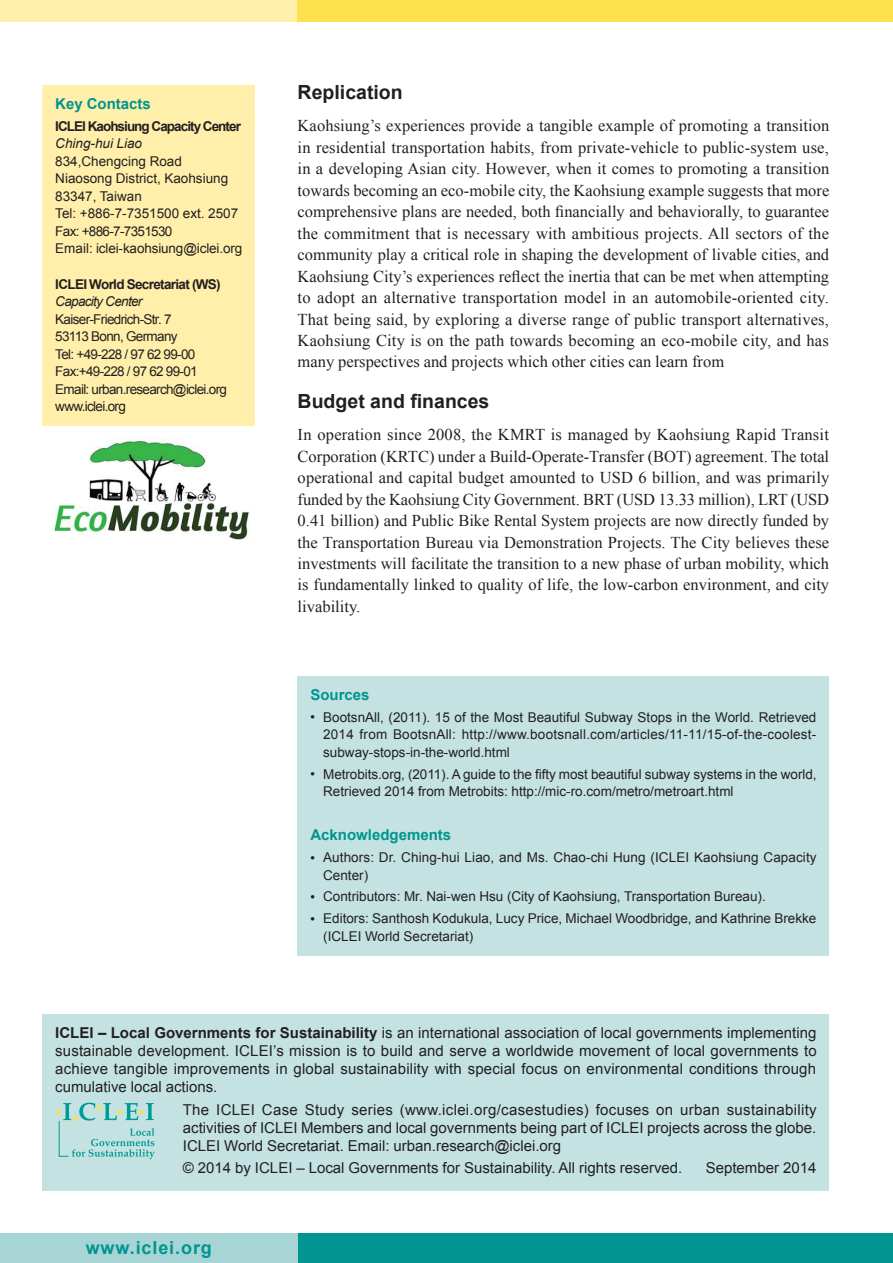
<style>
.page{position:relative;width:893px;height:1263px;background:#fff}
.page>*{position:absolute;margin:0;border:0;box-sizing:border-box;transform-origin:0 0}
.Heading2{font:700 19.5px "Arial";color:#231f20}
.Main_Text{font:700 18px "Arial";letter-spacing:.05em;color:#009590}
.Main_Text-2{font:16.5px/21.5px "Times New Roman";color:#231f20;text-align:justify}
.Imprint_Text{font:15px/18px "Arial";letter-spacing:.015em;color:#231f20;text-align:justify}
.Imprint_Text_below{font:15px/18px "Arial";color:#231f20;text-align:justify}
.Box_Heading{font:700 15px "Arial";color:#009590}
.Box_Text_Key_Contact{font:13.5px/17.5px "Arial";color:#231f20}
.Box_Text_Key_Contact-2{font:13.5px "Arial";letter-spacing:-.05em;color:#231f20}
.Box_Text_Key_Contact-3{font:700 13.5px "Arial";letter-spacing:-.07em;color:#231f20}
.Box_Text_Key_Contact-4{font:700 13.5px "Arial";letter-spacing:-.05em;color:#231f20}
.Box_Text_Key_Contact-5{font:italic 13.5px "Arial";letter-spacing:-.05em;color:#231f20}
.s1{font-style:italic}
.s2{font-weight:700}
</style>
<div class="page">
<div style="left:0;top:0;width:893px;height:21px;background:#ffefaa"></div>
<div style="left:298px;top:0;width:595px;height:21px;background:#ffe04e"></div>
<div style="left:258px;top:1233px;width:635px;height:30px;background:#009590"></div>
<div style="left:0;top:1233px;width:298px;height:30px;background:#a7d5d5"></div>
<div style="left:43px;top:1015px;width:786px;height:176px;background:#c4e2e2"></div>
<svg style="left:56px;top:1103px;width:99px;height:56px"></svg>
<div style="left:298px;top:817px;width:531px;height:139px;background:#c4e2e2"></div>
<div style="left:43px;top:85px;width:212px;height:340px;background:#ffefaa"></div>
<div style="left:298px;top:676px;width:531px;height:146px;background:#c4e2e2"></div>
<img style="left:54px;top:438px;width:196px;height:102px">
<p class="Box_Heading" style="left:55px;top:93px;width:97px">Key Contacts</p>
<p class="Box_Text_Key_Contact-3" style="left:55px;top:117px;width:187px">ICLEI Kaohsiung Capacity Center</p>
<p class="Box_Text_Key_Contact" style="left:55px;top:135px;width:128px"><span class="s1">Ching-hui Liao<br></span>834,Chengcing Road</p>
<p class="Box_Text_Key_Contact" style="left:55px;top:170px;width:174px">Niaosong District, Kaohsiung</p>
<p class="Box_Text_Key_Contact" style="left:55px;top:187px;width:88px">83347, Taiwan</p>
<p class="Box_Text_Key_Contact" style="left:55px;top:205px;width:184px">Tel: +886-7-7351500 ext. 2507</p>
<p class="Box_Text_Key_Contact-2" style="left:55px;top:222px;width:119px">Fax: +886-7-7351530</p>
<p class="Box_Text_Key_Contact" style="left:55px;top:240px;width:189px">Email: iclei-kaohsiung@iclei.org</p>
<p class="Box_Text_Key_Contact-4" style="left:55px;top:275px;width:167px">ICLEI World Secretariat (WS)</p>
<p class="Box_Text_Key_Contact-5" style="left:55px;top:293px;width:89px">Capacity Center</p>
<p class="Box_Text_Key_Contact-2" style="left:55px;top:310px;width:118px">Kaiser-Friedrich-Str. 7</p>
<p class="Box_Text_Key_Contact-2" style="left:55px;top:328px;width:124px">53113 Bonn, Germany</p>
<p class="Box_Text_Key_Contact-2" style="left:55px;top:345px;width:142px">Tel: +49-228 / 97 62 99-00</p>
<p class="Box_Text_Key_Contact-2" style="left:55px;top:363px;width:144px">Fax:+49-228 / 97 62 99-01</p>
<p class="Box_Text_Key_Contact-2" style="left:55px;top:380px;width:173px">Email: urban.research@iclei.org</p>
<p class="Box_Text_Key_Contact-2" style="left:55px;top:398px;width:72px">www.iclei.org</p>
<p class="Heading2" style="left:298px;top:79px;width:107px">Replication</p>
<p class="Main_Text-2" style="left:298px;top:115px;width:533px">Kaohsiung’s experiences provide a tangible example of promoting a transition in residential transportation habits, from private-vehicle to public-system use, in a developing Asian city. However, when it comes to promoting a transition towards becoming an eco-mobile city, the Kaohsiung example suggests that more comprehensive plans are needed, both financially and behaviorally, to guarantee the commitment that is necessary with ambitious projects. All sectors of the community play a critical role in shaping the development of livable cities, and Kaohsiung City’s experiences reflect the inertia that can be met when attempting to adopt an alternative transportation model in an automobile-oriented city.<br>That being said, by exploring a diverse range of public transport alternatives, Kaohsiung City is on the path towards becoming an eco-mobile city, and has many perspectives and projects which other cities can learn from</p>
<p class="Heading2" style="left:298px;top:388px;width:193px">Budget and finances</p>
<p class="Main_Text-2" style="left:298px;top:424px;width:533px">In operation since 2008, the KMRT is managed by Kaohsiung Rapid Transit Corporation (KRTC) under a Build-Operate-Transfer (BOT) agreement. The total operational and capital budget amounted to USD 6 billion, and was primarily funded by the Kaohsiung City Government. BRT (USD 13.33 million), LRT (USD 0.41 billion) and Public Bike Rental System projects are now directly funded by the Transportation Bureau via Demonstration Projects. The City believes these investments will facilitate the transition to a new phase of urban mobility, which is fundamentally linked to quality of life, the low-carbon environment, and city livability.</p>
<p class="Box_Heading" style="left:310px;top:684px;width:61px">Sources</p>
<p class="Box_Text_Key_Contact" style="left:323px;top:708px;width:495px;text-align:justify">BootsnAll, (2011). 15 of the Most Beautiful Subway Stops in the World. Retrieved 2014 from BootsnAll: http://www.bootsnall.com/articles/11-11/15-of-the-coolest&shy;subway-stops-in-the-world.html</p>
<p class="Box_Text_Key_Contact" style="left:323px;top:765px;width:495px">Metrobits.org, (2011). A guide to the fifty most beautiful subway systems in the world,<br>Retrieved 2014 from Metrobits: http://mic-ro.com/metro/metroart.html</p>
<p class="Box_Heading" style="left:310px;top:825px;width:142px">Acknowledgements</p>
<p class="Box_Text_Key_Contact" style="left:323px;top:849px;width:495px">Authors: Dr. Ching-hui Liao, and Ms. Chao-chi Hung (ICLEI Kaohsiung Capacity<br>Center)</p>
<p class="Box_Text_Key_Contact" style="left:323px;top:888px;width:444px">Contributors: Mr. Nai-wen Hsu (City of Kaohsiung, Transportation Bureau).</p>
<p class="Box_Text_Key_Contact" style="left:323px;top:910px;width:495px">Editors: Santhosh Kodukula, Lucy Price, Michael Woodbridge, and Kathrine Brekke (ICLEI World Secretariat)</p>
<p class="Imprint_Text" style="left:55px;top:1024px;width:763px"><span class="s2">ICLEI – Local Governments for Sustainability</span> is an international association of local governments implementing sustainable development. ICLEI’s mission is to build and serve a worldwide movement of local governments to achieve tangible improvements in global sustainability with special focus on environmental conditions through cumulative local actions.</p>
<p class="Imprint_Text_below" style="left:183px;top:1100px;width:635px">The ICLEI Case Study series (www.iclei.org/casestudies) focuses on urban sustainability activities of ICLEI Members and local governments being part of ICLEI projects across the globe.<br>ICLEI World Secretariat. Email: urban.research@iclei.org</p>
<p class="Imprint_Text_below" style="left:183px;top:1159px;width:501px">© 2014 by ICLEI – Local Governments for Sustainability. All rights reserved.</p>
<p class="Imprint_Text_below" style="left:706px;top:1159px;width:112px">September 2014</p>
<p class="Main_Text" style="left:86px;top:1235px;width:128px">www.iclei.org</p>
</div>
